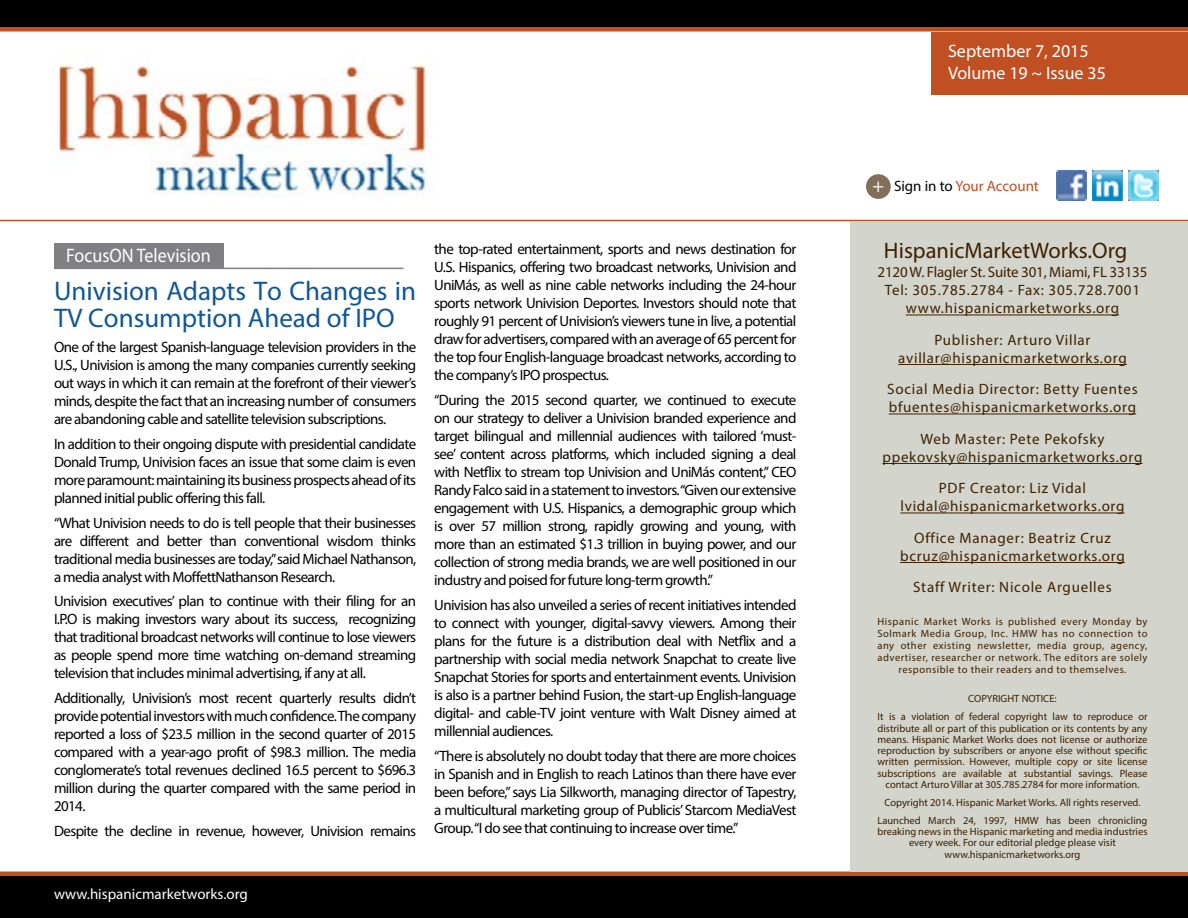
<style>
.page{position:relative;width:1188px;height:918px;background:#fff}
.page>*{position:absolute;margin:0;border:0;box-sizing:border-box;transform-origin:0 0}
.t1{font:27px/27px "Myriad Pro";color:#105794}
.t2{font:22.5px "Myriad Pro";color:#3f2100}
.t3{font:19.65px "Myriad Pro";color:#fff;scale:.92 1}
.t4{font:18px/21.6px "Myriad Pro";color:#fff}
.t5{font:15px/18px "Myriad Pro";letter-spacing:-.04em;color:#000;text-align:justify}
.t6{font:15px/18px "Myriad Pro";letter-spacing:.05em;color:#3f2100;text-align:center}
.t7{font:15px "Myriad Pro";color:#fff}
.t8{font:15px "Myriad Pro";color:#c05021}
.t9{font:10.5px/11.2px "Myriad Pro";color:#3f2100;text-align:center}
.t10{font:10.5px/12px "Myriad Pro";letter-spacing:.05em;color:#3f2100;text-align:center}
.s1{font-size:19.5px;color:#fff}
.s2{color:#000}
</style>
<div class="page">
<div style="left:0;top:874px;width:1188px;height:44px;background:#000"></div>
<hr style="left:0;top:872px;width:1188px;height:4px;background:#c05021">
<div style="left:0;top:27px;width:1188px;height:5px;background:#c05021"></div>
<div style="left:932px;top:32px;width:256px;height:62px;background:#c05021"></div>
<img style="left:1057px;top:170px;width:30px;height:30px">
<img style="left:1129px;top:170px;width:30px;height:30px">
<img style="left:1093px;top:170px;width:30px;height:30px">
<div style="left:866px;top:174px;width:25px;height:25px;background:#826f59;border-radius:50%"></div>
<div style="left:0;top:0;width:1188px;height:27px;background:#000"></div>
<hr style="left:0;top:220px;width:1188px;height:1px;background:#c05021">
<img style="left:54px;top:54px;width:381px;height:144px">
<div style="left:850px;top:221px;width:338px;height:651px;background:#d3d4cb"></div>
<hr style="left:906px;top:315px;width:213px;height:1px;background:#3f2100">
<hr style="left:898px;top:364px;width:229px;height:1px;background:#3f2100">
<hr style="left:889px;top:414px;width:247px;height:1px;background:#3f2100">
<hr style="left:882px;top:463px;width:261px;height:1px;background:#3f2100">
<hr style="left:900px;top:513px;width:225px;height:1px;background:#3f2100">
<hr style="left:900px;top:562px;width:225px;height:1px;background:#3f2100">
<div style="left:54px;top:243px;width:170px;height:25px;background:#807f83"></div>
<hr style="left:54px;top:268px;width:350px;height:1px;background:#807f83">
<h3 class="t3" style="left:66px;top:243px;width:159px">FocusON Television</h3>
<h1 class="t1" style="left:54px;top:277px;width:364px">Univision Adapts To Changes in<br>TV Consumption Ahead of IPO</h1>
<p class="t5" style="left:54px;top:338px;width:364px">One of the largest Spanish-language television providers in the U.S., Univision is among the many companies currently seeking out ways in which it can remain at the forefront of their viewer’s minds, despite the fact that an increasing number of consumers are abandoning cable and satellite television subscriptions.</p>
<p class="t5" style="left:54px;top:435px;width:364px">In addition to their ongoing dispute with presidential candidate Donald Trump, Univision faces an issue that some claim is even more paramount: maintaining its business prospects ahead of its planned initial public offering this fall.</p>
<p class="t5" style="left:54px;top:513px;width:364px">“What Univision needs to do is tell people that their businesses are different and better than conventional wisdom thinks traditional media businesses are today,”said Michael Nathanson, a media analyst with MoffettNathanson Research.</p>
<p class="t5" style="left:54px;top:592px;width:364px">Univision executives’ plan to continue with their filing for an I.P.O is making investors wary about its success, recognizing that traditional broadcast networks will continue to lose viewers as people spend more time watching on-demand streaming television that includes minimal advertising, if any at all.</p>
<p class="t5" style="left:54px;top:689px;width:364px">Additionally, Univision’s most recent quarterly results didn’t provide potential investors with much confidence. The company reported a loss of $23.5 million in the second quarter of 2015 compared with a year-ago profit of $98.3 million. The media conglomerate’s total revenues declined 16.5 percent to $696.3 million during the quarter compared with the same period in 2014.</p>
<p class="t5" style="left:54px;top:822px;width:364px">Despite the decline in revenue, however, Univision remains</p>
<p class="t5" style="left:434px;top:240px;width:364px">the top-rated entertainment, sports and news destination for U.S. Hispanics, offering two broadcast networks, Univision and UniMás, as well as nine cable networks including the 24-hour sports network Univision Deportes. Investors should note that roughly 91 percent of Univision’s viewers tune in live, a potential draw for advertisers, compared with an average of 65 percent for the top four English-language broadcast networks, according to the company’s IPO prospectus.</p>
<p class="t5" style="left:434px;top:391px;width:364px">“During the 2015 second quarter, we continued to execute on our strategy to deliver a Univision branded experience and target bilingual and millennial audiences with tailored ‘must&shy;see’ content across platforms, which included signing a deal with Netflix to stream top Univision and UniMás content,” CEO Randy Falco said in a statement to investors. “Given our extensive engagement with U.S. Hispanics, a demographic group which is over 57 million strong, rapidly growing and young, with more than an estimated $1.3 trillion in buying power, and our collection of strong media brands, we are well positioned in our industry and poised for future long-term growth.”</p>
<p class="t5" style="left:434px;top:595px;width:364px">Univision has also unveiled a series of recent initiatives intended to connect with younger, digital-savvy viewers. Among their plans for the future is a distribution deal with Netflix and a partnership with social media network Snapchat to create live Snapchat Stories for sports and entertainment events. Univision is also is a partner behind Fusion, the start-up English-language digital- and cable-TV joint venture with Walt Disney aimed at millennial audiences.</p>
<p class="t5" style="left:434px;top:746px;width:364px">“There is absolutely no doubt today that there are more choices in Spanish and in English to reach Latinos than there have ever been before,” says Lia Silkworth, managing director of Tapestry, a multicultural marketing group of Publicis’ Starcom MediaVest Group. “I do see that continuing to increase over time.”</p>
<p class="t7" style="left:54px;top:884px;width:195px">www.hispanicmarketworks.org</p>
<p class="t4" style="left:948px;top:40px;width:159px">September 7, 2015<br>Volume 19 ~ Issue 35</p>
<p class="t8" style="left:872px;top:177px;width:168px"><span class="s1">+</span> <span class="s2">Sign in to</span> Your Account</p>
<h2 class="t2" style="left:884px;top:237px;width:245px">HispanicMarketWorks.Org</h2>
<p class="t6" style="left:878px;top:263px;width:271px">2120 W. Flagler St. Suite 301, Miami, FL 33135<br>Tel: 305.785.2784 - Fax: 305.728.7001 www.hispanicmarketworks.org</p>
<p class="t6" style="left:898px;top:331px;width:230px">Publisher: Arturo Villar avillar@hispanicmarketworks.org</p>
<p class="t6" style="left:887px;top:380px;width:252px;text-align:left">Social Media Director: Betty Fuentes bfuentes@hispanicmarketworks.org</p>
<p class="t6" style="left:882px;top:430px;width:262px">Web Master: Pete Pekofsky ppekovsky@hispanicmarketworks.org</p>
<p class="t6" style="left:900px;top:479px;width:226px">PDF Creator: Liz Vidal lvidal@hispanicmarketworks.org</p>
<p class="t6" style="left:900px;top:529px;width:226px">Office Manager: Beatriz Cruz bcruz@hispanicmarketworks.org</p>
<p class="t6" style="left:913px;top:578px;width:200px">Staff Writer: Nicole Arguelles</p>
<p class="t10" style="left:878px;top:615px;width:272px">Hispanic Market Works is published every Monday by Solmark Media Group, Inc. HMW has no connection to any other existing newsletter, media group, agency, advertiser, researcher or network. The editors are solely responsible to their readers and to themselves.</p>
<p class="t9" style="left:878px;top:690px;width:272px;line-height:18px">COPYRIGHT NOTICE:<br>It is a violation of federal copyright law to reproduce or</p>
<p class="t9" style="left:878px;top:722px;width:272px">distribute all or part of this publication or its contents by any means. Hispanic Market Works does not license or authorize reproduction by subscribers or anyone else without specific written permission. However, multiple copy or site license subscriptions are available at substantial savings. Please contact Arturo Villar at 305.785.2784 for more information.</p>
<p class="t9" style="left:878px;top:793px;width:272px;line-height:18px">Copyright 2014. Hispanic Market Works. All rights reserved.<br>Launched March 24, 1997, HMW has been chronicling</p>
<p class="t9" style="left:878px;top:826px;width:272px">breaking news in the Hispanic marketing and media industries every week. For our editorial pledge please visit www.hispanicmarketworks.org</p>
</div>
